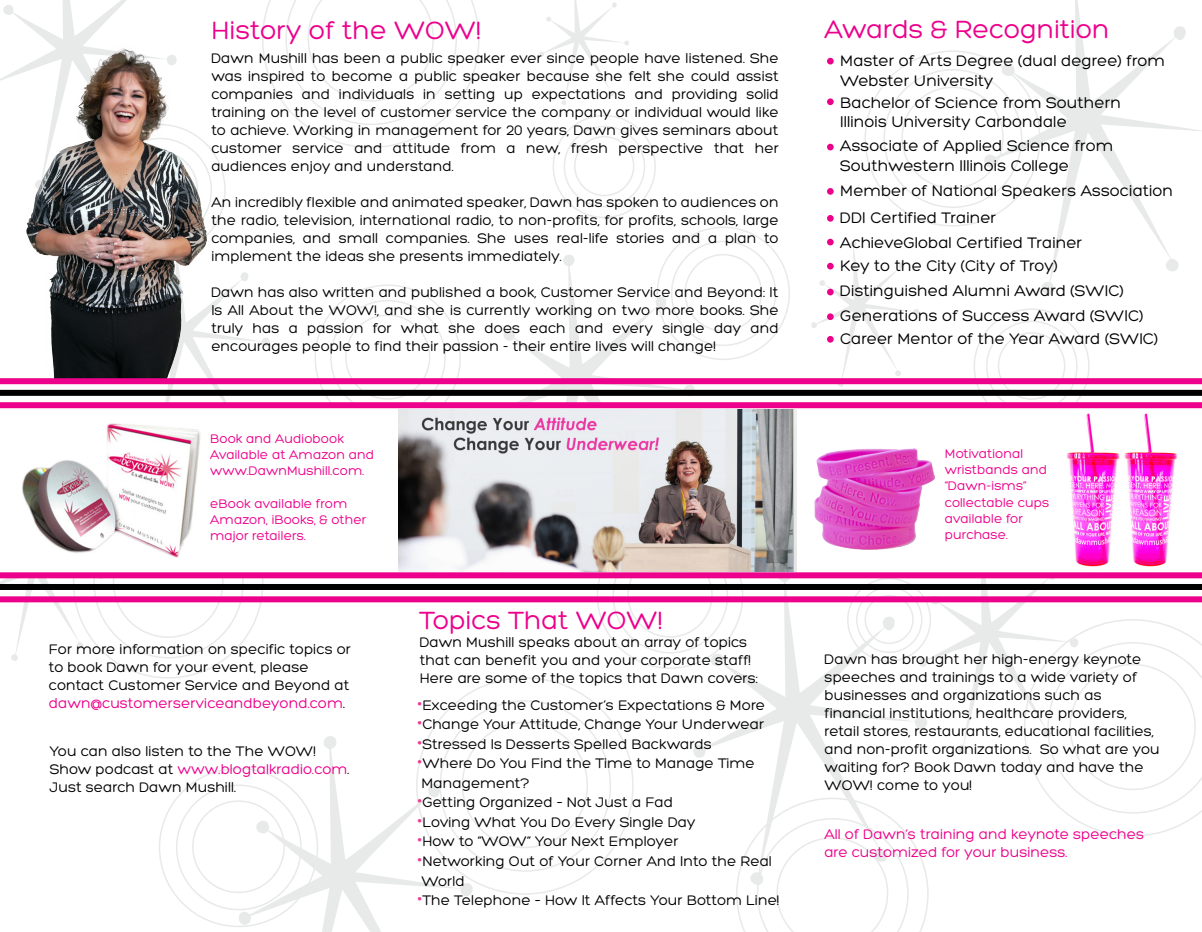
<style>
.page{position:relative;width:1202px;height:932px;background:#fff}
.page>*{position:absolute;margin:0;border:0;box-sizing:border-box;transform-origin:0 0}
.t1{font:27px "Hero";color:#ec008c}
.t2{font:16.5px/19.8px "Hero";color:#000}
.t3{font:15px/18px "Hero";color:#000}
.t4{font:15px/18px "Hero";color:#ec008c}
.t5{font:13.5px/16.2px "Hero";color:#ec008c}
.s1{color:#ec008c}
.s2{font-size:21px;color:#ee3c96}
</style>
<div class="page">
<div style="left:552px;top:115px;width:104px;height:103px;border:2px solid #d1d3d4;border-radius:50%"></div>
<div style="left:563px;top:126px;width:82px;height:81px;border:2px solid #d1d3d4;border-radius:50%"></div>
<div style="left:574px;top:136px;width:60px;height:60px;border:2px solid #d1d3d4;border-radius:50%"></div>
<div style="left:901px;top:87px;width:102px;height:102px;border:2px solid #d1d3d4;border-radius:50%"></div>
<div style="left:345px;top:314px;width:85px;height:86px;border:2px solid #d1d3d4;border-radius:50%"></div>
<div style="left:986px;top:320px;width:91px;height:92px;border:2px solid #d1d3d4;border-radius:50%"></div>
<div style="left:997px;top:332px;width:68px;height:68px;border:2px solid #d1d3d4;border-radius:50%"></div>
<div style="left:684px;top:254px;width:78px;height:78px;border:2px solid #d1d3d4;border-radius:50%"></div>
<svg style="left:262px;top:0;width:217px;height:148px"></svg>
<svg style="left:982px;top:0;width:220px;height:295px"></svg>
<svg style="left:115px;top:272px;width:156px;height:130px"></svg>
<svg style="left:237px;top:732px;width:238px;height:200px"></svg>
<svg style="left:736px;top:578px;width:466px;height:354px"></svg>
<svg style="left:540px;top:0;width:89px;height:105px"></svg>
<svg style="left:486px;top:252px;width:211px;height:150px"></svg>
<svg style="left:0;top:578px;width:105px;height:83px"></svg>
<svg style="left:0;top:0;width:126px;height:81px"></svg>
<svg style="left:691px;top:578px;width:238px;height:313px"></svg>
<img style="left:16px;top:38px;width:228px;height:340px">
<div style="left:0;top:405px;width:1202px;height:170px;background:#fff"></div>
<img style="left:398px;top:409px;width:398px;height:162px">
<div style="left:0;top:378px;width:1202px;height:6px;background:#ec008c"></div>
<div style="left:0;top:390px;width:1202px;height:6px;background:#000"></div>
<div style="left:0;top:402px;width:1202px;height:6px;background:#ec008c"></div>
<div style="left:0;top:572px;width:1202px;height:6px;background:#ec008c"></div>
<div style="left:0;top:584px;width:1202px;height:6px;background:#000"></div>
<div style="left:0;top:596px;width:1202px;height:6px;background:#ec008c"></div>
<img style="left:22px;top:423px;width:179px;height:135px">
<img style="left:1066px;top:413px;width:112px;height:154px">
<svg style="left:827px;top:58px;width:6px;height:6px"></svg>
<div style="left:827px;top:98px;width:6px;height:7px;background:#eb008b;border-radius:50%"></div>
<svg style="left:827px;top:144px;width:6px;height:6px"></svg>
<div style="left:827px;top:188px;width:6px;height:7px;background:#eb008b;border-radius:50%"></div>
<div style="left:827px;top:215px;width:6px;height:7px;background:#eb008b;border-radius:50%"></div>
<svg style="left:810px;top:239px;width:110px;height:151px"></svg>
<img style="left:814px;top:449px;width:120px;height:100px">
<p class="t1" style="left:211px;top:16px;width:271px">History of the WOW!</p>
<p class="t3" style="left:211px;top:49px;width:569px;text-align:justify">Dawn Mushill has been a public speaker ever since people have listened. She was inspired to become a public speaker because she felt she could assist companies and individuals in setting up expectations and providing solid training on the level of customer service the company or individual would like to achieve. Working in management for 20 years, Dawn gives seminars about customer service and attitude from a new, fresh perspective that her audiences enjoy and understand.</p>
<p class="t3" style="left:211px;top:193px;width:569px;text-align:justify">An incredibly flexible and animated speaker, Dawn has spoken to audiences on the radio, television, international radio, to non-profits, for profits, schools, large companies, and small companies. She uses real-life stories and a plan to implement the ideas she presents immediately.</p>
<p class="t3" style="left:211px;top:283px;width:569px;text-align:justify">Dawn has also written and published a book, Customer Service and Beyond: It Is All About the WOW!, and she is currently working on two more books. She truly has a passion for what she does each and every single day and encourages people to find their passion - their entire lives will change!</p>
<p class="t5" style="left:210px;top:430px;width:165px">Book and Audiobook<br>Available at Amazon and www.DawnMushill.com.</p>
<p class="t5" style="left:210px;top:495px;width:158px">eBook available from<br>Amazon, iBooks, &amp; other major retailers.</p>
<p class="t3" style="left:49px;top:640px;width:303px">For more information on specific topics or to book Dawn for your event, please contact Customer Service and Beyond at <span class="s1">dawn@customerserviceandbeyond.com</span>.</p>
<p class="t3" style="left:50px;top:742px;width:301px">You can also listen to the The WOW!<br>Show podcast at <span class="s1">www.blogtalkradio.com</span>.<br>Just search Dawn Mushill.</p>
<p class="t1" style="left:419px;top:606px;width:245px">Topics That WOW!</p>
<p class="t3" style="left:420px;top:633px;width:340px">Dawn Mushill speaks about an array of topics that can benefit you and your corporate staff!<br>Here are some of the topics that Dawn covers:</p>
<p class="t3" style="left:417px;top:696px;width:349px"><span class="s2">•</span>Exceeding the Customer’s Expectations &amp; More</p>
<p class="t3" style="left:417px;top:715px;width:348px"><span class="s2">•</span>Change Your Attitude, Change Your Underwear</p>
<p class="t3" style="left:417px;top:735px;width:296px"><span class="s2">•</span>Stressed Is Desserts Spelled Backwards</p>
<p class="t3" style="left:417px;top:754px;width:339px;line-height:19.5px"><span class="s2">•</span>Where Do You Find the Time to Manage Time<br>Management?</p>
<p class="t3" style="left:417px;top:793px;width:257px"><span class="s2">•</span>Getting Organized – Not Just a Fad</p>
<p class="t3" style="left:417px;top:813px;width:280px"><span class="s2">•</span>Loving What You Do Every Single Day</p>
<p class="t3" style="left:417px;top:832px;width:262px"><span class="s2">•</span>How to “WOW” Your Next Employer</p>
<p class="t3" style="left:417px;top:851px;width:356px;line-height:19.5px"><span class="s2">•</span>Networking Out of Your Corner And Into the Real<br>World</p>
<p class="t3" style="left:417px;top:891px;width:364px"><span class="s2">•</span>The Telephone – How It Affects Your Bottom Line!</p>
<p class="t1" style="left:824px;top:16px;width:286px">Awards &amp; Recognition</p>
<p class="t2" style="left:840px;top:51px;width:326px">Master of Arts Degree (dual degree) from<br>Webster University</p>
<p class="t2" style="left:840px;top:92px;width:282px">Bachelor of Science from Southern<br>Illinois University Carbondale</p>
<p class="t2" style="left:840px;top:136px;width:275px">Associate of Applied Science from<br>Southwestern Illinois College</p>
<p class="t2" style="left:840px;top:178px;width:334px;line-height:26.7px">Member of National Speakers Association<br>DDI Certified Trainer</p>
<p class="t2" style="left:840px;top:231px;width:243px;line-height:23.4px">AchieveGlobal Certified Trainer<br>Key to the City (City of Troy)</p>
<p class="t2" style="left:840px;top:278px;width:305px;line-height:24.8px">Distinguished Alumni Award (SWIC)<br>Generations of Success Award (SWIC)</p>
<p class="t2" style="left:840px;top:329px;width:320px">Career Mentor of the Year Award (SWIC)</p>
<p class="t5" style="left:944px;top:445px;width:106px">Motivational wristbands and “Dawn-isms” collectable cups available for purchase.</p>
<p class="t3" style="left:824px;top:650px;width:337px">Dawn has brought her high-energy keynote speeches and trainings to a wide variety of businesses and organizations such as financial institutions, healthcare providers, retail stores, restaurants, educational facilities, and non-profit organizations. So what are you waiting for? Book Dawn today and have the WOW! come to you!</p>
<p class="t4" style="left:824px;top:825px;width:321px">All of Dawn’s training and keynote speeches are customized for your business.</p>
</div>
